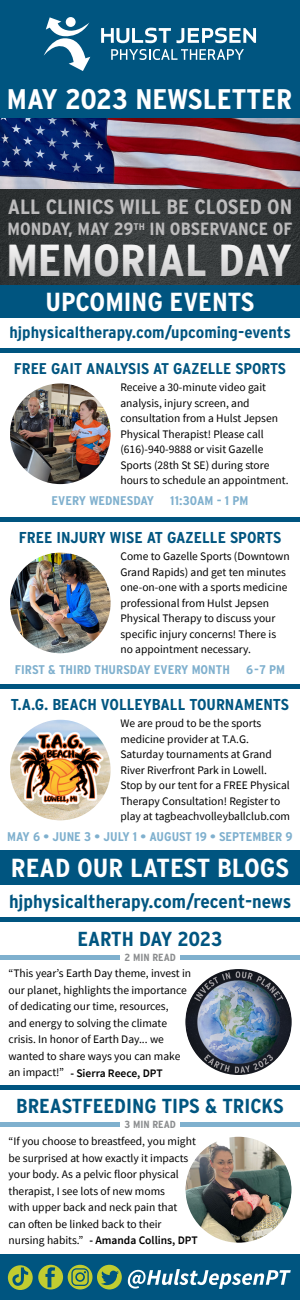
<style>
.page{position:relative;width:300px;height:1300px;background:#fff}
.page>*{position:absolute;margin:0;border:0;box-sizing:border-box;transform-origin:0 0}
.t1{font:700 44.65px "Interstate Condensed";color:#fff;scale:1.11 1}
.t2{font:700 28.35px "Interstate Condensed";color:#fff;scale:1.11 1}
.t3{font:700 26.1px "Interstate Condensed";color:#fff;scale:1.11 1}
.t4{font:700 20.7px "Interstate Condensed";color:#bdbcbd;scale:1.11 1}
.t5{font:700 20.25px "Interstate Condensed";color:#005580;scale:1.11 1}
.t6{font:700 18.7px "Interstate Condensed";color:#005580;scale:1.11 1}
.t7{font:700 17.7px "Interstate Condensed";color:#bdbcbd;scale:1.11 1}
.t8{font:700 16.4px "Interstate Condensed";color:#005580;scale:1.11 1}
.t9{font:700 15.75px "Interstate Condensed";color:#005580;scale:1.11 1}
.t10{font:700 15.55px "Interstate Condensed";color:#005580;scale:1.11 1}
.t11{font:700 12.6px "Interstate Condensed";color:#7fb0ce;scale:1.11 1}
.t12{font:11.5px/15.5px "Source Sans Pro";color:#000}
.t13{font:700 10.35px "Interstate Condensed";color:#8b8d8f;scale:1.11 1}
.s1{font-weight:600}
</style>
<div class="page">
<img style="left:0;top:188px;width:300px;height:97px">
<div style="left:180px;top:955px;width:120px;height:5px;background:#7fb0ce"></div>
<div style="left:180px;top:1122px;width:120px;height:5px;background:#7fb0ce"></div>
<div style="left:0;top:1085px;width:300px;height:5px;background:#005580"></div>
<div style="left:0;top:517px;width:300px;height:5px;background:#005580"></div>
<div style="left:0;top:684px;width:300px;height:5px;background:#005580"></div>
<div style="left:0;top:348px;width:300px;height:5px;background:#005580"></div>
<div style="left:0;top:917px;width:300px;height:5px;background:#005580"></div>
<div style="left:0;top:285px;width:300px;height:33px;background:#005580"></div>
<div style="left:0;top:851px;width:300px;height:34px;background:#005580"></div>
<div style="left:0;top:0;width:300px;height:122px;background:#005580"></div>
<svg style="left:101px;top:28px;width:70px;height:15px"></svg>
<svg style="left:177px;top:28px;width:79px;height:15px"></svg>
<svg style="left:44px;top:17px;width:46px;height:54px"></svg>
<svg style="left:111px;top:49px;width:133px;height:11px"></svg>
<div style="left:0;top:955px;width:120px;height:5px;background:#7fb0ce"></div>
<div style="left:0;top:1122px;width:120px;height:5px;background:#7fb0ce"></div>
<img style="left:10px;top:383px;width:101px;height:101px;border-radius:50px">
<img style="left:10px;top:553px;width:101px;height:100px;border-radius:50px">
<img style="left:10px;top:720px;width:101px;height:100px;border-radius:50px">
<div style="left:0;top:1254px;width:300px;height:5px;background:#005580"></div>
<div style="left:0;top:1255px;width:300px;height:45px;background:#005580"></div>
<svg style="left:128px;top:1269px;width:163px;height:20px"></svg>
<svg style="left:8px;top:1265px;width:114px;height:25px"></svg>
<img style="left:0;top:118px;width:300px;height:70px">
<img style="left:185px;top:969px;width:107px;height:106px">
<img style="left:186px;top:1137px;width:106px;height:106px;border-radius:53px">
<h2 class="t2" style="left:7px;top:86px;width:258px">MAY 2023 NEWSLETTER</h2>
<h3 class="t4" style="left:8px;top:197px;width:258px">ALL CLINICS WILL BE CLOSED ON</h3>
<h3 class="t7" style="left:7px;top:221px;width:258px">MONDAY, MAY 29<sup>TH</sup> IN OBSERVANCE OF</h3>
<h1 class="t1" style="left:6px;top:240px;width:259px">MEMORIAL DAY</h1>
<h3 class="t3" style="left:45px;top:290px;width:190px">UPCOMING EVENTS</h3>
<h3 class="t8" style="left:10px;top:325px;width:255px">hjphysicaltherapy.com/upcoming-events</h3>
<h3 class="t10" style="left:14px;top:362px;width:247px">FREE GAIT ANALYSIS AT GAZELLE SPORTS</h3>
<p class="t12" style="left:120px;top:381px;width:170px">Receive a 30-minute video gait analysis, injury screen, and consultation from a Hulst Jepsen<br>Physical Therapist! Please call (616)-940-9888 or visit Gazelle<br>Sports (28th St SE) during store hours to schedule an appointment.</p>
<p class="t11" style="left:52px;top:495px;width:94px">EVERY WEDNESDAY</p>
<p class="t11" style="left:170px;top:495px;width:72px">11:30AM - 1 PM</p>
<h3 class="t9" style="left:19px;top:530px;width:238px">FREE INJURY WISE AT GAZELLE SPORTS</h3>
<p class="t12" style="left:120px;top:550px;width:171px">Come to Gazelle Sports (Downtown<br>Grand Rapids) and get ten minutes one-on-one with a sports medicine professional from Hulst Jepsen<br>Physical Therapy to discuss your specific injury concerns! There is no appointment necessary.</p>
<p class="t11" style="left:15px;top:664px;width:195px">FIRST &amp; THIRD THURSDAY EVERY MONTH</p>
<p class="t11" style="left:246px;top:664px;width:37px">6-7 PM</p>
<h3 class="t9" style="left:11px;top:697px;width:252px">T.A.G. BEACH VOLLEYBALL TOURNAMENTS</h3>
<p class="t12" style="left:120px;top:716px;width:171px">We are proud to be the sports medicine provider at T.A.G.<br>Saturday tournaments at Grand<br>River Riverfront Park in Lowell.<br>Stop by our tent for a FREE Physical<br>Therapy Consultation! Register to play at tagbeachvolleyballclub.com</p>
<p class="t11" style="left:7px;top:831px;width:259px">MAY 6 • JUNE 3 • JULY 1 • AUGUST 19 • SEPTEMBER 9</p>
<h3 class="t3" style="left:11px;top:856px;width:252px">READ OUR LATEST BLOGS</h3>
<h3 class="t6" style="left:9px;top:893px;width:256px">hjphysicaltherapy.com/recent-news</h3>
<h3 class="t5" style="left:77px;top:929px;width:132px">EARTH DAY 2023</h3>
<p class="t13" style="left:124px;top:952px;width:48px">2 MIN READ</p>
<p class="t12" style="left:8px;top:966px;width:184px;line-height:16.6px">“This year’s Earth Day theme, invest in our planet, highlights the importance of dedicating our time, resources,<br>and energy to solving the climate crisis. In honor of Earth Day... we wanted to share ways you can make an impact!” <span class="s1">- Sierra Reece, DPT</span></p>
<h3 class="t5" style="left:16px;top:1097px;width:243px">BREASTFEEDING TIPS &amp; TRICKS</h3>
<p class="t13" style="left:125px;top:1120px;width:48px">3 MIN READ</p>
<p class="t12" style="left:8px;top:1134px;width:191px;line-height:16.4px">“If you choose to breastfeed, you might be surprised at how exactly it impacts your body. As a pelvic floor physical therapist, I see lots of new moms<br>with upper back and neck pain that<br>can often be linked back to their nursing habits.” <span class="s1">- Amanda Collins, DPT</span></p>
</div>
